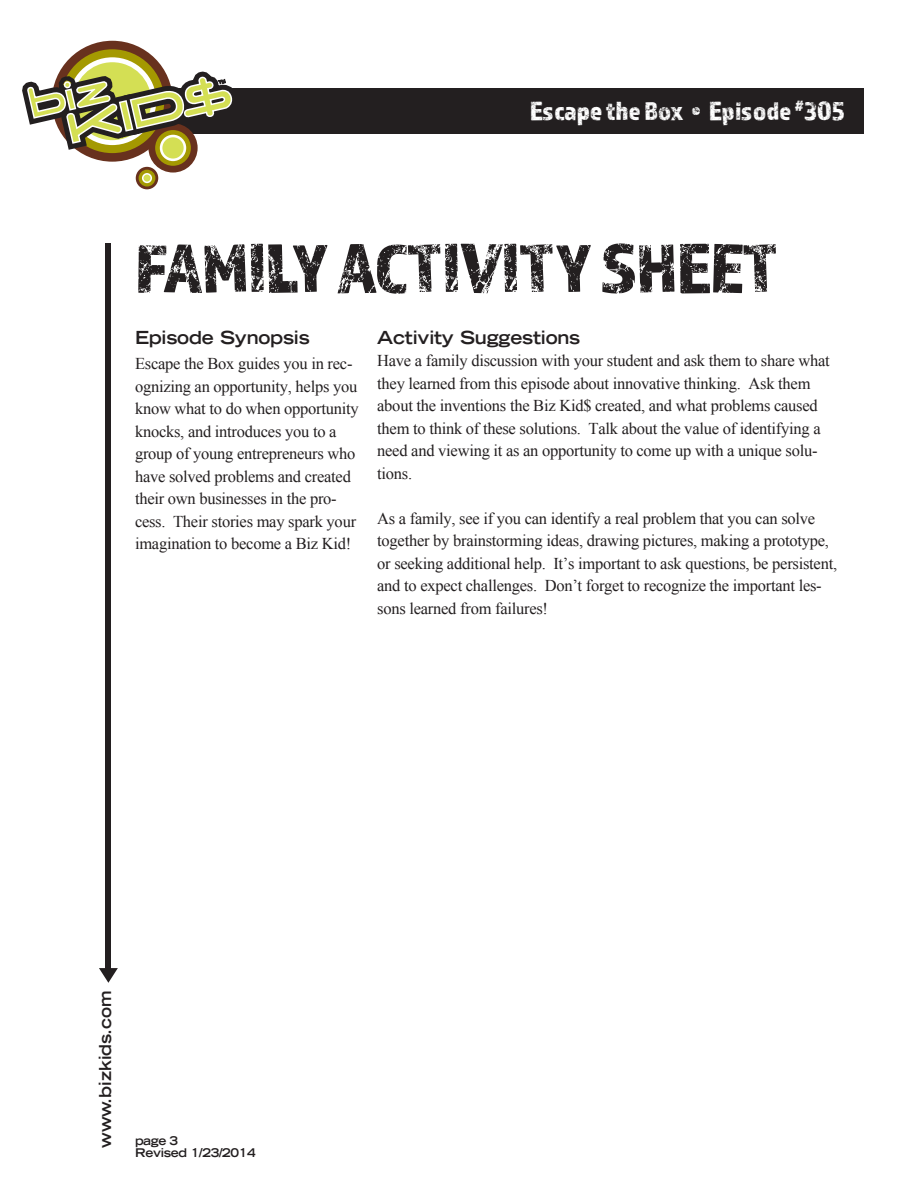
<style>
.page{position:relative;width:918px;height:1188px;background:#fff}
.page>*{position:absolute;margin:0;border:0;box-sizing:border-box;transform-origin:0 0}
.t1{font:72px "Almaq Rough";letter-spacing:-.015em;color:#231f20}
.t2{font:27px "Almaq Rough";color:#fff}
.SUBHEAD{font:700 expanded 18px "Trade Gothic LT Std";letter-spacing:-.01em;color:#231f20}
.t3{font:16.5px/22.5px "Times New Roman";letter-spacing:-.015em;color:#231f20}
.t4{font:700 expanded 16.5px "Trade Gothic LT Std";color:#231f20}
.t5{font:700 expanded 12px/12px "Trade Gothic LT Std";letter-spacing:-.025em;color:#231f20}
</style>
<div class="page">
<div style="left:99px;top:88px;width:765px;height:45px;background:#231f20"></div>
<div style="left:106px;top:243px;width:5px;height:730px;background:#231f20"></div>
<svg style="left:99px;top:968px;width:19px;height:15px"></svg>
<svg style="left:22px;top:40px;width:215px;height:150px"></svg>
<h2 class="t2" style="left:530px;top:95px;width:316px">Escape the Box • Episode <sup>#</sup>305</h2>
<p class="t1" style="left:135px;top:225px;width:645px">FAMILY ACTIVITY SHEET</p>
<p class="SUBHEAD" style="left:135px;top:325px;width:176px">Episode Synopsis</p>
<p class="t3" style="left:135px;top:352px;width:225px">Escape the Box guides you in rec&shy;ognizing an opportunity, helps you know what to do when opportunity knocks, and introduces you to a group of young entrepreneurs who have solved problems and created their own businesses in the pro&shy;cess. Their stories may spark your imagination to become a Biz Kid!</p>
<p class="SUBHEAD" style="left:377px;top:325px;width:205px">Activity Suggestions</p>
<p class="t3" style="left:377px;top:349px;width:454px">Have a family discussion with your student and ask them to share what they learned from this episode about innovative thinking. Ask them about the inventions the Biz Kid$ created, and what problems caused them to think of these solutions. Talk about the value of identifying a need and viewing it as an opportunity to come up with a unique solu&shy;tions.</p>
<p class="t3" style="left:377px;top:507px;width:461px">As a family, see if you can identify a real problem that you can solve together by brainstorming ideas, drawing pictures, making a prototype, or seeking additional help. It’s important to ask questions, be persistent, and to expect challenges. Don’t forget to recognize the important les&shy;sons learned from failures!</p>
<p class="t4" style="left:95px;top:1148px;width:159px;rotate:-90deg">www.bizkids.com</p>
<p class="t5" style="left:135px;top:1135px;width:122px">page 3<br>Revised 1/23/2014</p>
</div>
